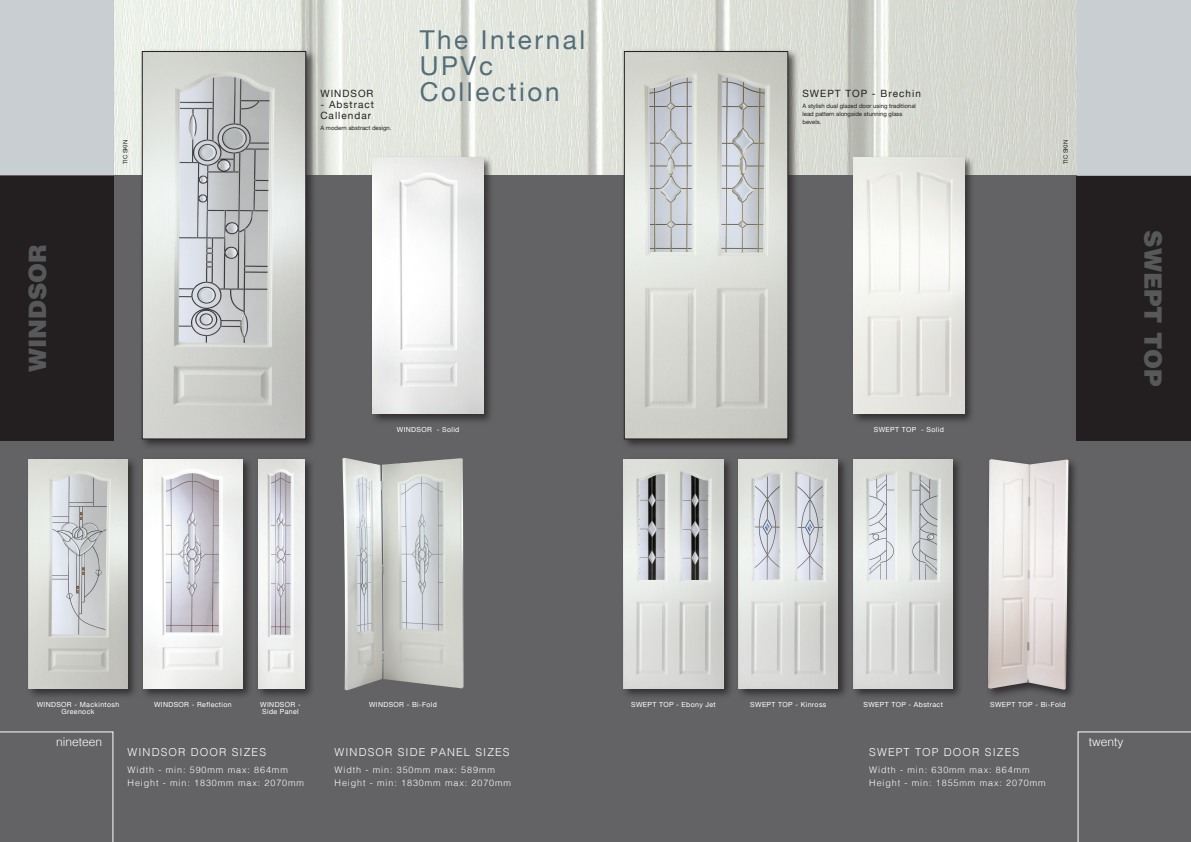
<style>
.page{position:relative;width:1191px;height:842px;background:#fff}
.page>*{position:absolute;margin:0;border:0;box-sizing:border-box;transform-origin:0 0}
.t1{font:26px/26px "Helvetica Neue";letter-spacing:.1em;color:#536d79}
.t2{font:900 24px "Helvetica";color:#57585a}
.t3{font:300 12px "Helvetica";color:#fff}
.t4{font:300 11px "Helvetica";letter-spacing:.1em;color:#fff}
.t5{font:10px/11px "Helvetica Neue";letter-spacing:.1em;color:#231f20}
.t6{font:300 9px/12.8px "Helvetica";letter-spacing:.1em;color:#fff}
.t7{font:7px/7px "Helvetica Neue";letter-spacing:.05em;color:#fff}
.t8{font:6px/8px "Helvetica Neue";color:#231f20}
</style>
<div class="page">
<img style="left:113px;top:0;width:964px;height:176px">
<div style="left:0;top:0;width:113px;height:176px;background:#c9ced2"></div>
<div style="left:0;top:176px;width:1191px;height:666px;background:#636366"></div>
<div style="left:0;top:176px;width:113px;height:265px;background:#231f20"></div>
<svg style="left:0;top:731px;width:113px;height:111px"></svg>
<svg style="left:1077px;top:731px;width:114px;height:111px"></svg>
<div style="left:851px;top:457px;width:112px;height:243px;background:#231f20;opacity:.75"></div>
<img style="left:853px;top:459px;width:99px;height:230px">
<div style="left:985px;top:457px;width:94px;height:243px;background:#231f20;opacity:.75"></div>
<img style="left:988px;top:459px;width:80px;height:231px">
<div style="left:139px;top:49px;width:178px;height:401px;background:#231f20;opacity:.75"></div>
<img style="left:144px;top:53px;width:160px;height:384px">
<div style="left:142px;top:51px;width:164px;height:388px;border:1px solid #231f20"></div>
<div style="left:621px;top:49px;width:178px;height:401px;background:#231f20;opacity:.75"></div>
<img style="left:626px;top:53px;width:160px;height:384px">
<div style="left:624px;top:51px;width:164px;height:388px;border:1px solid #231f20"></div>
<div style="left:26px;top:457px;width:113px;height:243px;background:#231f20;opacity:.75"></div>
<img style="left:28px;top:459px;width:100px;height:230px">
<div style="left:141px;top:457px;width:112px;height:243px;background:#231f20;opacity:.75"></div>
<img style="left:143px;top:459px;width:99px;height:230px">
<div style="left:255px;top:457px;width:60px;height:243px;background:#231f20;opacity:.75"></div>
<img style="left:258px;top:459px;width:46px;height:230px">
<div style="left:1077px;top:0;width:114px;height:176px;background:#c9ced2"></div>
<div style="left:1077px;top:176px;width:114px;height:265px;background:#231f20"></div>
<div style="left:370px;top:155px;width:124px;height:270px;background:#231f20;opacity:.75"></div>
<img style="left:373px;top:158px;width:110px;height:256px">
<div style="left:851px;top:155px;width:124px;height:270px;background:#231f20;opacity:.75"></div>
<img style="left:853px;top:158px;width:111px;height:256px">
<img style="left:342px;top:458px;width:121px;height:232px">
<div style="left:621px;top:457px;width:113px;height:243px;background:#231f20;opacity:.75"></div>
<img style="left:624px;top:459px;width:99px;height:230px">
<img style="left:639px;top:474px;width:26px;height:106px">
<img style="left:682px;top:474px;width:26px;height:106px">
<div style="left:736px;top:457px;width:113px;height:243px;background:#231f20;opacity:.75"></div>
<img style="left:738px;top:459px;width:100px;height:230px">
<img style="left:754px;top:474px;width:26px;height:106px">
<img style="left:797px;top:474px;width:25px;height:106px">
<h2 class="t2" style="left:22px;top:372px;width:129px;rotate:-90deg">WINDSOR</h2>
<h3 class="t5" style="left:320px;top:89px;width:55px">WINDSOR</h3>
<h3 class="t5" style="left:320px;top:100px;width:55px">- Abstract<br>Callendar</h3>
<p class="t8" style="left:320px;top:124px;width:73px">A modern abstract design.</p>
<h1 class="t1" style="left:420px;top:28px;width:167px">The Internal<br>UPVc<br>Collection</h1>
<h3 class="t5" style="left:802px;top:89px;width:120px">SWEPT TOP - Brechin</h3>
<p class="t8" style="left:802px;top:102px;width:115px">A stylish dual glazed door using traditional lead pattern alongside stunning glass bevels.</p>
<p class="t8" style="left:122px;top:164px;width:26px;rotate:-90deg">TIC SKIN</p>
<p class="t8" style="left:1061px;top:164px;width:26px;rotate:-90deg">TIC SKIN</p>
<p class="t7" style="left:397px;top:426px;width:64px">WINDSOR - Solid</p>
<p class="t7" style="left:874px;top:426px;width:71px">SWEPT TOP - Solid</p>
<h2 class="t2" style="left:1168px;top:230px;width:157px;rotate:90deg">SWEPT TOP</h2>
<p class="t7" style="left:37px;top:701px;width:84px;text-align:center">WINDSOR - Mackintosh<br>Greenock</p>
<p class="t7" style="left:154px;top:701px;width:79px">WINDSOR - Reflection</p>
<p class="t7" style="left:260px;top:701px;width:42px">WINDSOR -<br>Side Panel</p>
<p class="t7" style="left:369px;top:701px;width:69px">WINDSOR - Bi-Fold</p>
<p class="t7" style="left:631px;top:701px;width:86px">SWEPT TOP - Ebony Jet</p>
<p class="t7" style="left:750px;top:701px;width:78px">SWEPT TOP - Kinross</p>
<p class="t7" style="left:863px;top:701px;width:81px">SWEPT TOP - Abstract</p>
<p class="t7" style="left:990px;top:701px;width:77px">SWEPT TOP - Bi-Fold</p>
<h3 class="t3" style="left:56px;top:731px;width:48px">nineteen</h3>
<h3 class="t3" style="left:1089px;top:731px;width:36px">twenty</h3>
<h3 class="t4" style="left:869px;top:743px;width:151px">SWEPT TOP DOOR SIZES</h3>
<p class="t6" style="left:869px;top:763px;width:178px">Width - min: 630mm max: 864mm<br>Height - min: 1855mm max: 2070mm</p>
<h3 class="t4" style="left:334px;top:743px;width:177px">WINDSOR SIDE PANEL SIZES</h3>
<p class="t6" style="left:334px;top:763px;width:178px">Width - min: 350mm max: 589mm<br>Height - min: 1830mm max: 2070mm</p>
<h3 class="t4" style="left:128px;top:743px;width:140px">WINDSOR DOOR SIZES</h3>
<p class="t6" style="left:128px;top:763px;width:178px">Width - min: 590mm max: 864mm<br>Height - min: 1830mm max: 2070mm</p>
</div>
